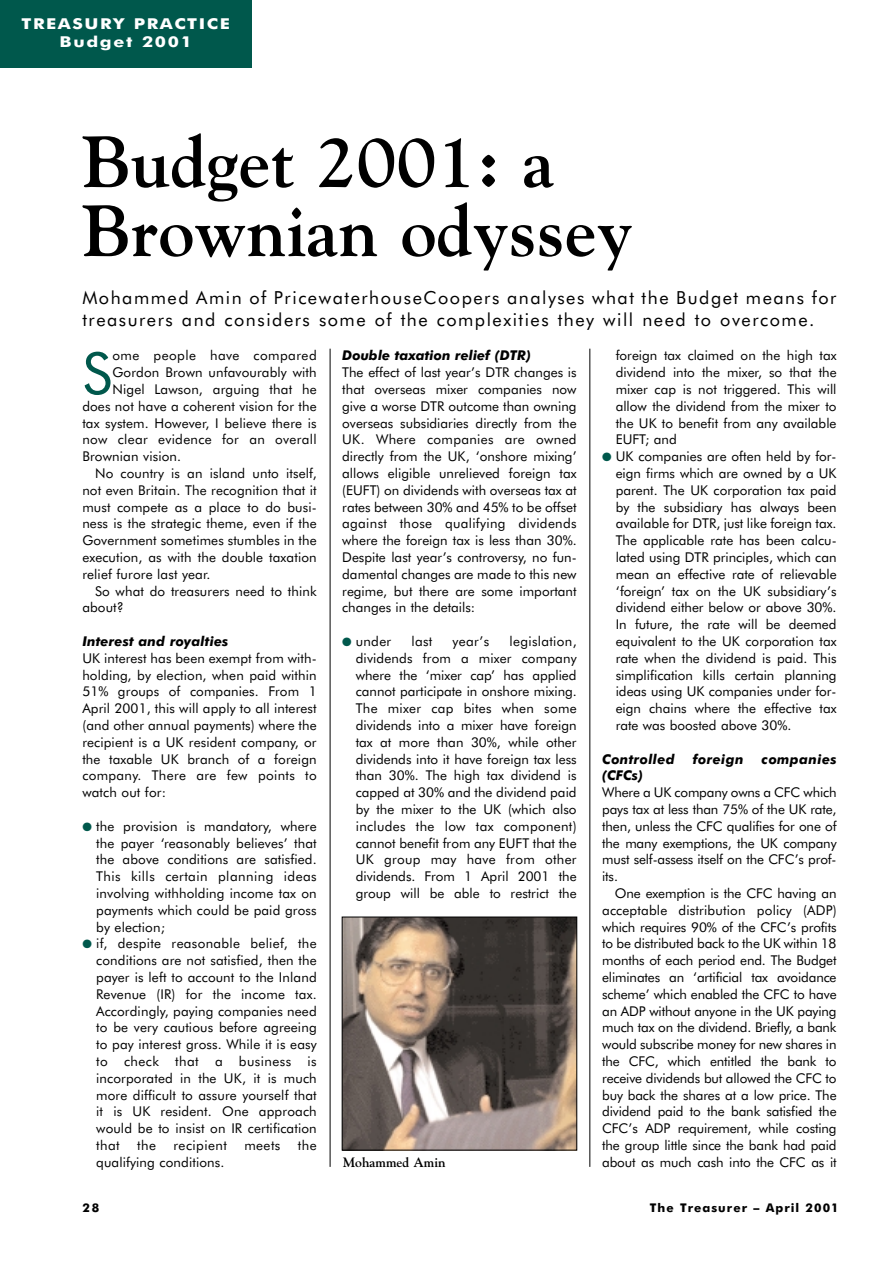
<style>
.page{position:relative;width:893px;height:1263px;background:#fff}
.page>*{position:absolute;margin:0;border:0;box-sizing:border-box;transform-origin:0 0}
.t1{font:700 72px/69px "Goudy";color:#000}
.t2{font:57.9px "Futura BT";color:#00584c}
.t3{font:18px/21.6px "Futura BT";letter-spacing:.085em;color:#000}
.t4{font:700 15px/18px "Futura BT";letter-spacing:.09em;color:#fff;text-align:center;scale:1.2 1}
.t5{font:13.5px/16.8px "Futura BT";letter-spacing:.01em;color:#000;text-align:justify}
.t6{font:italic 700 13.5px "Futura BT";letter-spacing:.01em;color:#000}
.t7{font:13.5px "Futura BT";letter-spacing:.03em;color:#000}
.t8{font:700 13.5px "Goudy";color:#000}
.t9{font:700 12px "Futura BT";letter-spacing:.085em;color:#000}
.s1{color:#00584c}
</style>
<div class="page">
<div style="left:0;top:0;width:251px;height:68px;background:#00584c"></div>
<hr style="left:330px;top:349px;width:1px;height:818px;background:#000">
<hr style="left:589px;top:349px;width:1px;height:818px;background:#000">
<img style="left:344px;top:919px;width:231px;height:229px">
<div style="left:342px;top:917px;width:235px;height:233px;border:1px solid #000"></div>
<p class="t4" style="left:21px;top:16px;width:175px">TREASURY PRACTICE<br>Budget 2001</p>
<h1 class="t1" style="left:82px;top:133px;width:551px">Budget 2001: a<br>Brownian odyssey</h1>
<h3 class="t3" style="left:82px;top:289px;width:755px">Mohammed Amin of PricewaterhouseCoopers analyses what the Budget means for treasurers and considers some of the complexities they will need to overcome.</h3>
<h2 class="t2" style="left:82px;top:353px;width:31px">S</h2>
<p class="t7" style="left:112px;top:351px;width:206px">ome people have compared</p>
<p class="t5" style="left:112px;top:366px;width:206px">Gordon Brown unfavourably with</p>
<p class="t5" style="left:112px;top:382px;width:206px">Nigel Lawson, arguing that he</p>
<p class="t5" style="left:82px;top:399px;width:236px">does not have a coherent vision for the</p>
<p class="t5" style="left:82px;top:416px;width:236px">tax system. However, I believe there is</p>
<p class="t5" style="left:82px;top:433px;width:236px">now clear evidence for an overall</p>
<p class="t5" style="left:82px;top:450px;width:100px">Brownian vision.</p>
<p class="t5" style="left:95px;top:466px;width:223px">No country is an island unto itself,</p>
<p class="t5" style="left:82px;top:483px;width:236px">not even Britain. The recognition that it</p>
<p class="t5" style="left:82px;top:500px;width:236px">must compete as a place to do busi-</p>
<p class="t5" style="left:82px;top:517px;width:236px">ness is the strategic theme, even if the</p>
<p class="t5" style="left:82px;top:534px;width:236px">Government sometimes stumbles in the</p>
<p class="t5" style="left:82px;top:550px;width:236px">execution, as with the double taxation</p>
<p class="t5" style="left:82px;top:567px;width:130px">relief furore last year.</p>
<p class="t5" style="left:95px;top:584px;width:223px">So what do treasurers need to think</p>
<p class="t5" style="left:82px;top:601px;width:43px">about?</p>
<p class="t6" style="left:82px;top:636px;width:147px">Interest and royalties</p>
<p class="t5" style="left:82px;top:651px;width:236px">UK interest has been exempt from with&shy;holding, by election, when paid within 51% groups of companies. From 1<br>April 2001, this will apply to all interest (and other annual payments) where the recipient is a UK resident company, or the taxable UK branch of a foreign company. There are few points to watch out for:</p>
<p class="t5" style="left:96px;top:819px;width:222px;text-indent:-14px"><span class="s1">●</span> the provision is mandatory, where the payer ‘reasonably believes’ that the above conditions are satisfied.<br>This kills certain planning ideas involving withholding income tax on payments which could be paid gross by election;</p>
<p class="t5" style="left:96px;top:937px;width:222px;text-indent:-14px"><span class="s1">●</span> if, despite reasonable belief, the conditions are not satisfied, then the payer is left to account to the Inland Revenue (IR) for the income tax.<br>Accordingly, paying companies need to be very cautious before agreeing to pay interest gross. While it is easy to check that a business is incorporated in the UK, it is much more difficult to assure yourself that it is UK resident. One approach would be to insist on IR certification that</p>
<p class="t5" style="left:137px;top:1138px;width:20px">the</p>
<p class="t7" style="left:173px;top:1140px;width:55px">recipient</p>
<p class="t5" style="left:244px;top:1138px;width:38px">meets</p>
<p class="t5" style="left:298px;top:1138px;width:20px">the</p>
<p class="t5" style="left:96px;top:1155px;width:130px">qualifying conditions.</p>
<p class="t6" style="left:342px;top:351px;width:190px">Double taxation relief (DTR)</p>
<p class="t5" style="left:342px;top:366px;width:236px">The effect of last year’s DTR changes is that overseas mixer companies now give a worse DTR outcome than owning overseas subsidiaries directly from the UK. Where companies are owned directly from the UK, ‘onshore mixing’ allows eligible unrelieved foreign tax (EUFT) on dividends with overseas tax at rates between 30% and 45% to be offset against those qualifying dividends where the foreign tax is less than 30%.<br>Despite last year’s controversy, no fun&shy;damental changes are made to this new regime, but there are some important changes in the details:</p>
<p class="t5" style="left:342px;top:634px;width:51px"><span class="s1">●</span> under</p>
<p class="t5" style="left:411px;top:634px;width:22px">last</p>
<p class="t5" style="left:452px;top:634px;width:38px">year’s</p>
<p class="t5" style="left:356px;top:634px;width:222px;text-indent:154px">legislation, dividends from a mixer company where the ‘mixer cap’ has applied cannot participate in onshore mixing.<br>The mixer cap bites when some dividends into a mixer have foreign tax at more than 30%, while other dividends into it have foreign tax less than 30%. The high tax dividend is capped at 30% and the dividend paid by the mixer to the UK (which also includes the low tax component) cannot benefit from any EUFT that the UK group may have from other dividends. From 1 April 2001 the group will be able to restrict the</p>
<p class="t8" style="left:343px;top:1157px;width:104px">Mohammed Amin</p>
<p class="t5" style="left:615px;top:349px;width:222px">foreign tax claimed on the high tax dividend into the mixer, so that the mixer cap is not triggered. This will allow the dividend from the mixer to the UK to benefit from any available EUFT; and</p>
<p class="t5" style="left:615px;top:450px;width:222px;text-indent:-14px"><span class="s1">●</span> UK companies are often held by for&shy;eign firms which are owned by a UK parent. The UK corporation tax paid by the subsidiary has always been available for DTR, just like foreign tax.<br>The applicable rate has been calcu&shy;lated using DTR principles, which can mean an effective rate of relievable ‘foreign’ tax on the UK subsidiary’s dividend either below or above 30%.<br>In future, the rate will be deemed equivalent to the UK corporation tax rate when the dividend is paid. This simplification kills certain planning ideas using UK companies under for&shy;eign chains where the effective tax rate was boosted above 30%.</p>
<p class="t6" style="left:602px;top:754px;width:74px">Controlled</p>
<p class="t6" style="left:693px;top:754px;width:52px">foreign</p>
<p class="t6" style="left:761px;top:754px;width:76px">companies</p>
<p class="t6" style="left:602px;top:771px;width:42px">(CFCs)</p>
<p class="t5" style="left:602px;top:786px;width:236px">Where a UK company owns a CFC which pays tax at less than 75% of the UK rate, then, unless the CFC qualifies for one of the many exemptions, the UK company must self-assess itself on the CFC’s prof&shy;its.</p>
<p class="t5" style="left:602px;top:886px;width:236px;text-indent:13px">One exemption is the CFC having an acceptable distribution policy (ADP) which requires 90% of the CFC’s profits to be distributed back to the UK within 18 months of each period end. The Budget eliminates an ‘artificial tax avoidance scheme’ which enabled the CFC to have an ADP without anyone in the UK paying much tax on the dividend. Briefly, a bank would subscribe money for new shares in the CFC, which entitled the bank to receive dividends but allowed the CFC to buy back the shares at a low price. The dividend paid to the bank satisfied the CFC’s ADP requirement, while costing the group little since the bank had paid about as much cash into the CFC as it</p>
<p class="t9" style="left:82px;top:1204px;width:18px">28</p>
<p class="t9" style="left:650px;top:1204px;width:190px">The Treasurer – April 2001</p>
</div>
